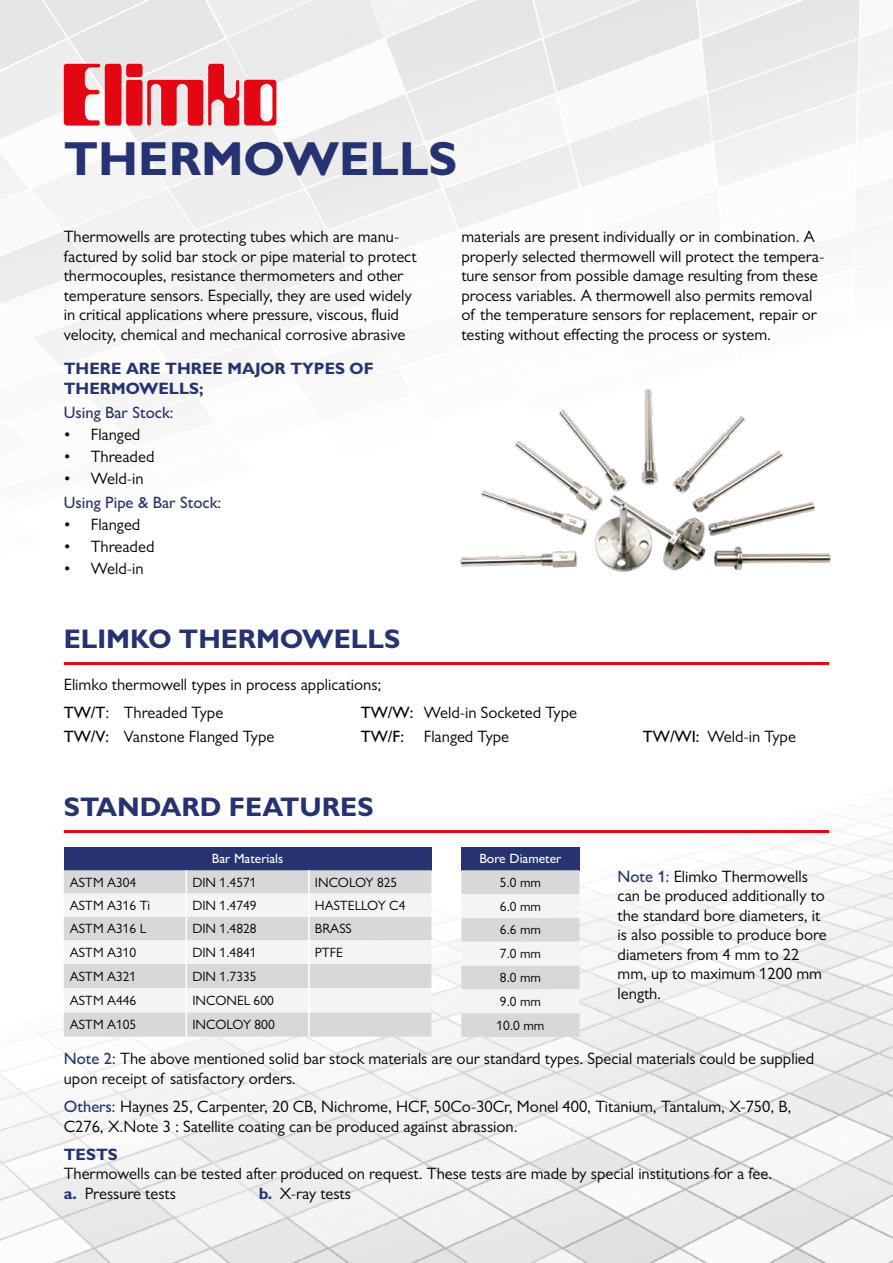
<style>
.page{position:relative;width:893px;height:1263px;background:#fff}
.page>*{position:absolute;margin:0;border:0;box-sizing:border-box;transform-origin:0 0}
.t1{font:700 48px "Gill Sans MT Pro";color:#263272}
.t2{font:700 27px "Gill Sans MT Pro";color:#263272}
.t3{font:16.5px/19.5px "Gill Sans MT Pro";color:#000}
.t4{font:700 16.5px/19.8px "Gill Sans MT Pro";color:#263272}
.t5{font:500 16.5px "Gill Sans MT Pro";color:#263272}
.t6{font:13.5px/23.9px "Gill Sans MT Pro";color:#000}
.t7{font:500 13.5px "Gill Sans MT Pro";color:#fff}
.s1{font-weight:500}
.s2{font-weight:500;color:#263272}
.s3{font-weight:700;color:#263272}
</style>
<div class="page">
<img style="left:0;top:0;width:893px;height:1263px">
<svg style="left:64px;top:64px;width:212px;height:63px;background:#e76e75"></svg>
<hr style="left:64px;top:662px;width:765px;height:3px;background:#e30613">
<img style="left:458px;top:375px;width:375px;height:199px">
<hr style="left:64px;top:830px;width:765px;height:3px;background:#e30613">
<div style="left:64px;top:847px;width:367px;height:23px;background:#263272"></div>
<svg style="left:64px;top:870px;width:367px;height:167px"></svg>
<hr style="left:308px;top:1012px;width:2px;height:25px;background:#fff">
<div style="left:461px;top:847px;width:118px;height:23px;background:#263272"></div>
<svg style="left:461px;top:870px;width:118px;height:167px"></svg>
<h1 class="t1" style="left:64px;top:129px;width:395px">THERMOWELLS</h1>
<p class="t3" style="left:64px;top:227px;width:354px">Thermowells are protecting tubes which are manu&shy;factured by solid bar stock or pipe material to protect thermocouples, resistance thermometers and other temperature sensors. Especially, they are used widely in critical applications where pressure, viscous, fluid velocity, chemical and mechanical corrosive abrasive</p>
<p class="t3" style="left:461px;top:227px;width:364px">materials are present individually or in combination. A properly selected thermowell will protect the tempera&shy;ture sensor from possible damage resulting from these process variables. A thermowell also permits removal of the temperature sensors for replacement, repair or testing without effecting the process or system.</p>
<p class="t4" style="left:64px;top:358px;width:311px">THERE ARE THREE MAJOR TYPES OF<br>THERMOWELLS;</p>
<p class="t5" style="left:64px;top:403px;width:111px">Using Bar Stock:</p>
<p class="t3" style="left:64px;top:425px;width:78px">• Flanged</p>
<p class="t3" style="left:64px;top:446px;width:92px">• Threaded</p>
<p class="t3" style="left:64px;top:468px;width:81px">• Weld-in</p>
<p class="t5" style="left:64px;top:493px;width:159px">Using Pipe &amp; Bar Stock:</p>
<p class="t3" style="left:64px;top:514px;width:78px">• Flanged</p>
<p class="t3" style="left:64px;top:536px;width:92px">• Threaded</p>
<p class="t3" style="left:64px;top:558px;width:81px">• Weld-in</p>
<h2 class="t2" style="left:64px;top:622px;width:338px">ELIMKO THERMOWELLS</h2>
<p class="t3" style="left:64px;top:670px;width:319px;line-height:28px">Elimko thermowell types in process applications;<br><span class="s1">TW/T</span>: Threaded Type</p>
<p class="t3" style="left:361px;top:703px;width:218px"><span class="s1">TW/W:</span> Weld-in Socketed Type</p>
<p class="t3" style="left:64px;top:726px;width:212px"><span class="s1">TW/V:</span> Vanstone Flanged Type</p>
<p class="t3" style="left:361px;top:726px;width:150px"><span class="s1">TW/F:</span> Flanged Type</p>
<p class="t3" style="left:643px;top:726px;width:155px"><span class="s1">TW/WI:</span> Weld-in Type</p>
<h2 class="t2" style="left:64px;top:790px;width:311px">STANDARD FEATURES</h2>
<p class="t7" style="left:212px;top:850px;width:73px">Bar Materials</p>
<p class="t6" style="left:70px;top:870px;width:68px">ASTM A304</p>
<p class="t6" style="left:192px;top:870px;width:66px">DIN 1.4571</p>
<p class="t6" style="left:315px;top:870px;width:84px">INCOLOY 825</p>
<p class="t6" style="left:70px;top:893px;width:82px">ASTM A316 Ti</p>
<p class="t6" style="left:192px;top:893px;width:66px">DIN 1.4749</p>
<p class="t6" style="left:315px;top:893px;width:92px">HASTELLOY C4</p>
<p class="t6" style="left:70px;top:917px;width:78px">ASTM A316 L</p>
<p class="t6" style="left:192px;top:917px;width:66px">DIN 1.4828</p>
<p class="t6" style="left:315px;top:917px;width:38px">BRASS</p>
<p class="t6" style="left:70px;top:940px;width:68px">ASTM A310</p>
<p class="t6" style="left:192px;top:940px;width:66px">DIN 1.4841</p>
<p class="t6" style="left:315px;top:940px;width:29px">PTFE</p>
<p class="t6" style="left:70px;top:964px;width:68px">ASTM A321</p>
<p class="t6" style="left:192px;top:964px;width:66px">DIN 1.7335</p>
<p class="t6" style="left:70px;top:988px;width:68px">ASTM A446</p>
<p class="t6" style="left:192px;top:988px;width:83px">INCONEL 600</p>
<p class="t6" style="left:70px;top:1012px;width:68px">ASTM A105</p>
<p class="t6" style="left:192px;top:1012px;width:84px">INCOLOY 800</p>
<p class="t7" style="left:479px;top:850px;width:84px">Bore Diameter</p>
<p class="t6" style="left:497px;top:870px;width:49px">5.0 mm<br>6.0 mm<br>6.6 mm<br>7.0 mm<br>8.0 mm<br>9.0 mm<br>10.0 mm</p>
<p class="t3" style="left:618px;top:866px;width:211px"><span class="s2">Note 1:</span> Elimko Thermowells can be produced additionally to the standard bore diameters, it is also possible to produce bore diameters from 4 mm to 22 mm, up to maximum 1200 mm length.</p>
<p class="t3" style="left:64px;top:1049px;width:752px"><span class="s2">Note 2:</span> The above mentioned solid bar stock materials are our standard types. Special materials could be supplied upon receipt of satisfactory orders.</p>
<p class="t3" style="left:64px;top:1096px;width:729px"><span class="s2">Others:</span> Haynes 25, Carpenter, 20 CB, Nichrome, HCF, 50Co-30Cr, Monel 400, Titanium, Tantalum, X-750, B,<br>C276, X.Note 3 : Satellite coating can be produced against abrassion.</p>
<p class="t4" style="left:64px;top:1144px;width:55px">TESTS</p>
<p class="t3" style="left:64px;top:1164px;width:710px">Thermowells can be tested after produced on request. These tests are made by special institutions for a fee. <span class="s3">a.</span> Pressure tests</p>
<p class="t3" style="left:259px;top:1184px;width:94px"><span class="s3">b.</span> X-ray tests</p>
</div>
